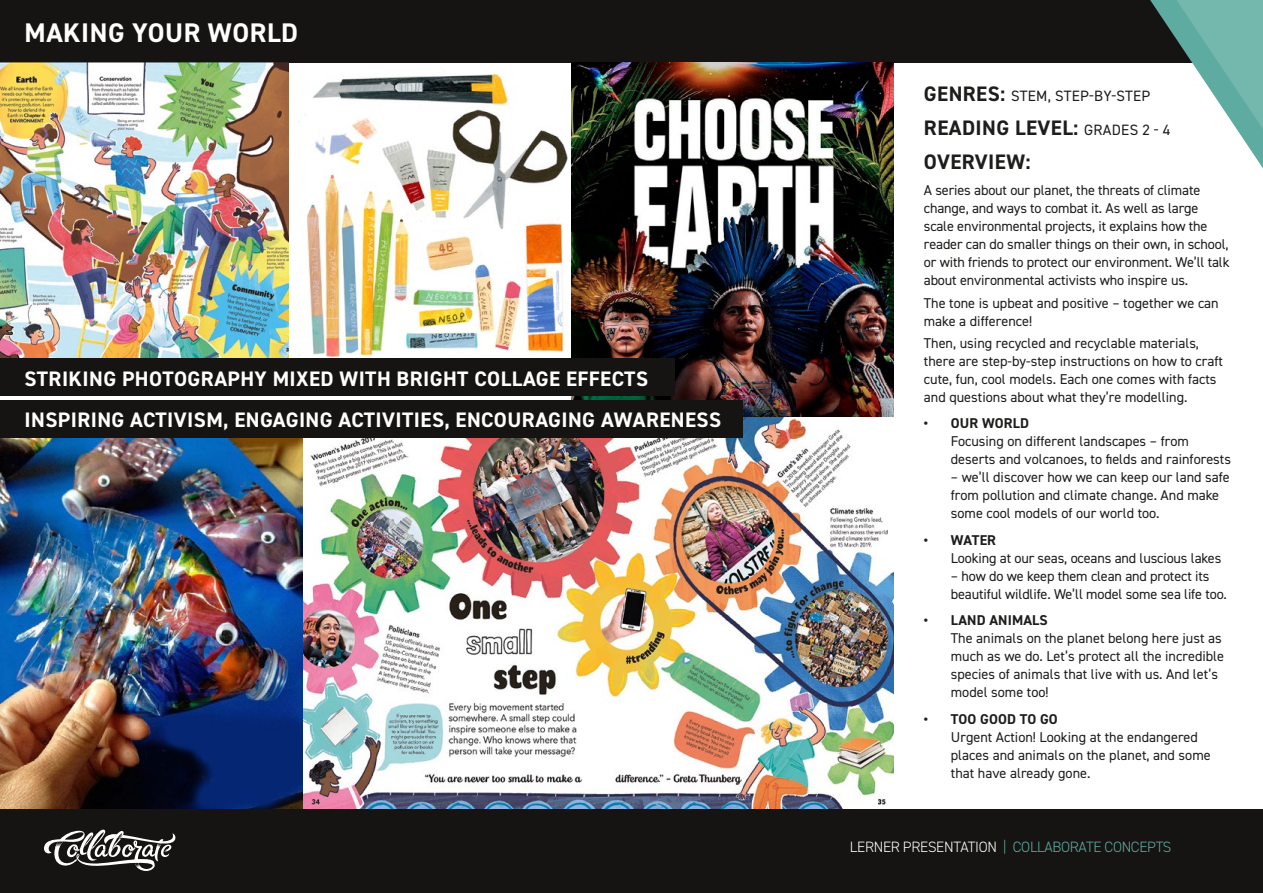
<style>
.page{position:relative;width:1263px;height:893px;background:#fff}
.page>*{position:absolute;margin:0;border:0;box-sizing:border-box;transform-origin:0 0}
.t1{font:700 27px "DIN2014";letter-spacing:.02em;color:#fff}
.t2{font:700 21px/41.4px "DIN2014";letter-spacing:.02em;color:#fff}
.t3{font:700 21px/33.8px "DIN2014";letter-spacing:.02em;color:#1d1d1b}
.t4{font:300 15px "DIN2014";letter-spacing:-.02em;color:#5eaca1}
.t5{font:15px "DIN2014";letter-spacing:.02em;color:#1d1d1b}
.t6{font:14.25px/18px "DIN2014";color:#1d1d1b}
.t7{font:700 14.25px "DIN2014";letter-spacing:.01em;color:#1d1d1b}
.s1{font-weight:700;font-size:21px}
.s2{font-weight:400;font-size:15px}
.s3{color:#fff}
</style>
<div class="page">
<div style="left:0;top:0;width:1242px;height:63px;background:#161412"></div>
<div style="left:0;top:810px;width:1263px;height:83px;background:#161412"></div>
<svg style="left:1150px;top:0;width:113px;height:168px"></svg>
<svg style="left:44px;top:830px;width:131px;height:41px"></svg>
<img style="left:289px;top:73px;width:280px;height:286px">
<img style="left:303px;top:417px;width:591px;height:393px">
<img style="left:0;top:63px;width:289px;height:296px">
<img style="left:0;top:437px;width:303px;height:373px">
<img style="left:572px;top:63px;width:322px;height:354px">
<div style="left:0;top:359px;width:674px;height:37px;background:#161412"></div>
<div style="left:0;top:400px;width:743px;height:37px;background:#161412"></div>
<h1 class="t1" style="left:25px;top:15px;width:275px">MAKING YOUR WORLD</h1>
<h2 class="t2" style="left:25px;top:357px;width:698px">STRIKING PHOTOGRAPHY MIXED WITH BRIGHT COLLAGE EFFECTS<br>INSPIRING ACTIVISM, ENGAGING ACTIVITIES, ENCOURAGING AWARENESS</h2>
<p class="t5" style="left:924px;top:87px;width:228px"><span class="s1">GENRES:</span> STEM, STEP-BY-STEP</p>
<h2 class="t3" style="left:924px;top:111px;width:248px">READING LEVEL: <span class="s2">GRADES 2 - 4<br></span>OVERVIEW:</h2>
<p class="t6" style="left:924px;top:181px;width:307px">A series about our planet, the threats of climate change, and ways to combat it. As well as large scale environmental projects, it explains how the reader can do smaller things on their own, in school, or with friends to protect our environment. We’ll talk about environmental activists who inspire us.</p>
<p class="t6" style="left:924px;top:293px;width:296px">The tone is upbeat and positive – together we can make a difference!</p>
<p class="t6" style="left:924px;top:334px;width:301px">Then, using recycled and recyclable materials, there are step-by-step instructions on how to craft cute, fun, cool models. Each one comes with facts and questions about what they’re modelling.</p>
<p class="t7" style="left:924px;top:414px;width:107px">• OUR WORLD</p>
<p class="t6" style="left:951px;top:432px;width:282px">Focusing on different landscapes – from deserts and volcanoes, to fields and rainforests</p>
<p class="t6" style="left:951px;top:468px;width:281px">– we’ll discover how we can keep our land safe from pollution and climate change. And make some cool models of our world too.</p>
<p class="t7" style="left:924px;top:530px;width:74px">• WATER</p>
<p class="t6" style="left:951px;top:549px;width:272px">Looking at our seas, oceans and luscious lakes</p>
<p class="t6" style="left:951px;top:567px;width:278px">– how do we keep them clean and protect its beautiful wildlife. We’ll model some sea life too.</p>
<p class="t7" style="left:924px;top:611px;width:125px">• LAND ANIMALS</p>
<p class="t6" style="left:951px;top:629px;width:275px">The animals on the planet belong here just as much as we do. Let’s protect all the incredible species of animals that live with us. And let’s model some too!</p>
<p class="t7" style="left:924px;top:709px;width:135px">• TOO GOOD TO GO</p>
<p class="t6" style="left:951px;top:728px;width:261px">Urgent Action! Looking at the endangered places and animals on the planet, and some that have already gone.</p>
<p class="t4" style="left:850px;top:838px;width:323px"><span class="s3">LERNER PRESENTATION</span> | COLLABORATE CONCEPTS</p>
</div>
